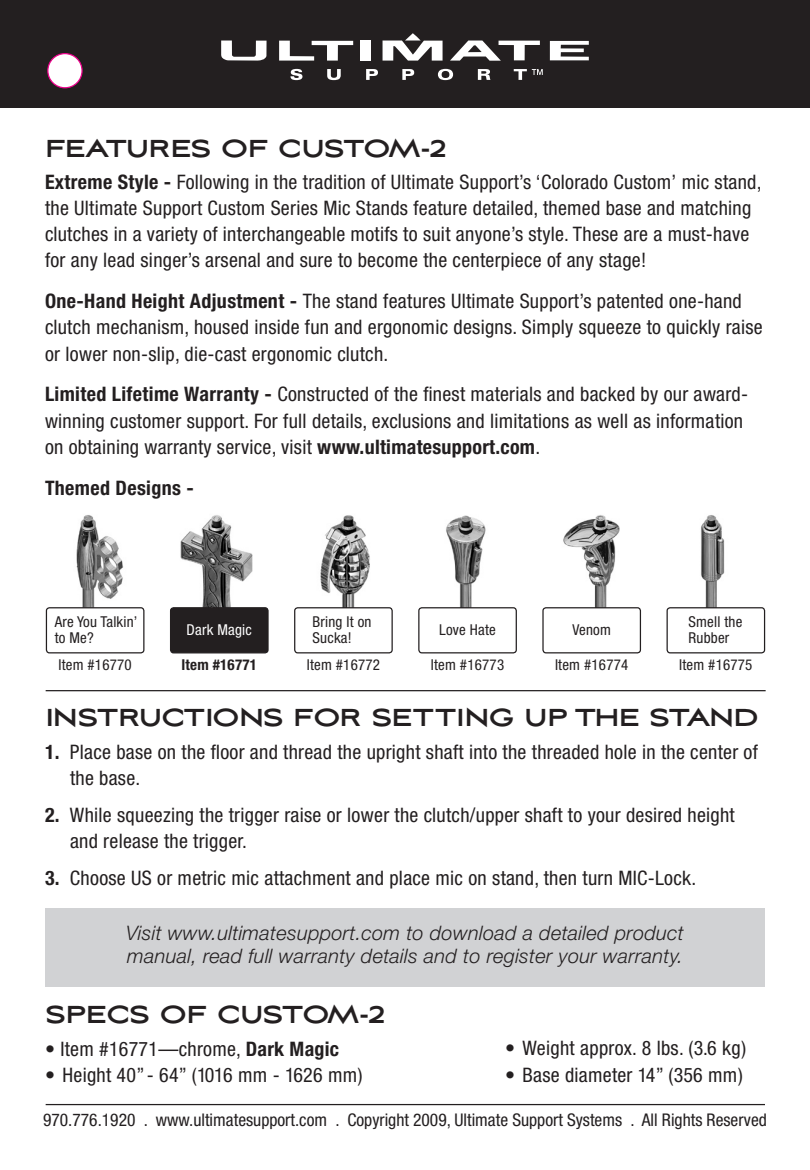
<style>
.page{position:relative;width:810px;height:1170px;background:#fff}
.page>*{position:absolute;margin:0;border:0;box-sizing:border-box;transform-origin:0 0}
.genral{font:700 30.5px "Aviano Sans";letter-spacing:-.03em;color:#231f20}
.genral-2{font:condensed 20px/26.2px "Helvetica Neue";letter-spacing:.015em;color:#231f20}
.genral-3{font:italic 300 20px/23px "Helvetica Neue";letter-spacing:.015em;color:#231f20}
.genral-4{font:700 condensed 20px "Helvetica Neue";letter-spacing:.02em;color:#231f20}
.t1{font:condensed 17.5px "Helvetica Neue";color:#231f20}
.t2{font:condensed 15px "Helvetica Neue";letter-spacing:.015em;color:#231f20}
.t3{font:700 condensed 15px "Helvetica Neue";letter-spacing:.015em;color:#231f20}
.t4{font:condensed 15px "Helvetica Neue";letter-spacing:.015em;color:#fff}
.s1{font-weight:700}
</style>
<div class="page">
<img style="left:701px;top:515px;width:24px;height:92px">
<img style="left:563px;top:515px;width:57px;height:92px">
<img style="left:446px;top:515px;width:40px;height:92px">
<img style="left:320px;top:515px;width:50px;height:92px">
<img style="left:180px;top:515px;width:73px;height:92px">
<img style="left:76px;top:515px;width:48px;height:92px">
<div style="left:0;top:0;width:810px;height:108px;background:#231f20"></div>
<svg style="left:221px;top:41px;width:46px;height:20px"></svg>
<div style="left:360px;top:41px;width:11px;height:20px;background:#fff"></div>
<svg style="left:383px;top:33px;width:60px;height:28px"></svg>
<svg style="left:279px;top:41px;width:74px;height:20px"></svg>
<svg style="left:550px;top:41px;width:39px;height:19px"></svg>
<svg style="left:450px;top:41px;width:90px;height:20px"></svg>
<svg style="left:291px;top:69px;width:11px;height:11px"></svg>
<svg style="left:327px;top:69px;width:14px;height:11px"></svg>
<svg style="left:366px;top:69px;width:12px;height:11px"></svg>
<svg style="left:402px;top:69px;width:12px;height:11px"></svg>
<svg style="left:438px;top:69px;width:15px;height:11px"></svg>
<svg style="left:478px;top:69px;width:12px;height:11px"></svg>
<svg style="left:514px;top:69px;width:29px;height:11px"></svg>
<hr style="left:46px;top:1104px;width:719px;height:1px;background:#231f20">
<div style="left:46px;top:607px;width:98px;height:46px;border:1px solid #231f20;border-radius:3px"></div>
<div style="left:418px;top:607px;width:99px;height:46px;border:1px solid #231f20;border-radius:3px"></div>
<div style="left:171px;top:608px;width:97px;height:45px;background:#231f20;border-radius:3px"></div>
<div style="left:170px;top:607px;width:99px;height:46px;border:1px solid #231f20;border-radius:3px"></div>
<div style="left:542px;top:607px;width:99px;height:46px;border:1px solid #231f20;border-radius:3px"></div>
<div style="left:294px;top:607px;width:99px;height:46px;border:1px solid #231f20;border-radius:3px"></div>
<div style="left:667px;top:607px;width:98px;height:46px;border:1px solid #231f20;border-radius:3px"></div>
<div style="left:45px;top:908px;width:720px;height:79px;background:#d1d2d4"></div>
<hr style="left:46px;top:690px;width:720px;height:1px;background:#231f20">
<div style="left:48px;top:54px;width:34px;height:34px;background:#fff;border-radius:50%"></div>
<div style="left:47px;top:53px;width:36px;height:35px;border:1px solid #ed028c;border-radius:50%"></div>
<p class="genral" style="left:45px;top:130px;width:403px">FEATURES OF CUSTOM-2</p>
<p class="genral-2" style="left:45px;top:168px;width:718px"><span class="s1">Extreme Style -</span> Following in the tradition of Ultimate Support’s ‘Colorado Custom’ mic stand, the Ultimate Support Custom Series Mic Stands feature detailed, themed base and matching clutches in a variety of interchangeable motifs to suit anyone’s style. These are a must-have for any lead singer’s arsenal and sure to become the centerpiece of any stage!</p>
<p class="genral-2" style="left:45px;top:288px;width:719px"><span class="s1">One-Hand Height Adjustment -</span> The stand features Ultimate Support’s patented one-hand clutch mechanism, housed inside fun and ergonomic designs. Simply squeeze to quickly raise or lower non-slip, die-cast ergonomic clutch.</p>
<p class="genral-2" style="left:45px;top:381px;width:705px"><span class="s1">Limited Lifetime Warranty -</span> Constructed of the finest materials and backed by our award&shy;winning customer support. For full details, exclusions and limitations as well as information on obtaining warranty service, visit <span class="s1">www.ultimatesupport.com</span>.</p>
<p class="genral-4" style="left:45px;top:476px;width:150px">Themed Designs -</p>
<p class="t2" style="left:55px;top:613px;width:84px">Are You Talkin’</p>
<p class="t2" style="left:55px;top:629px;width:41px">to Me?</p>
<p class="t4" style="left:187px;top:621px;width:67px">Dark Magic</p>
<p class="t2" style="left:313px;top:613px;width:61px">Bring It on</p>
<p class="t2" style="left:313px;top:629px;width:41px">Sucka!</p>
<p class="t2" style="left:439px;top:621px;width:58px">Love Hate</p>
<p class="t2" style="left:572px;top:621px;width:40px">Venom</p>
<p class="t2" style="left:689px;top:613px;width:55px">Smell the</p>
<p class="t2" style="left:689px;top:629px;width:42px">Rubber</p>
<p class="t2" style="left:58px;top:656px;width:75px">Item #16770</p>
<p class="t3" style="left:182px;top:655px;width:77px">Item #16771</p>
<p class="t2" style="left:307px;top:656px;width:75px">Item #16772</p>
<p class="t2" style="left:431px;top:656px;width:75px">Item #16773</p>
<p class="t2" style="left:555px;top:656px;width:75px">Item #16774</p>
<p class="t2" style="left:679px;top:656px;width:75px">Item #16775</p>
<p class="genral" style="left:45px;top:699px;width:715px">INSTRUCTIONS FOR SETTING UP THE STAND</p>
<p class="genral-2" style="left:70px;top:739px;width:689px;text-indent:-25px"><span class="s1">1.</span> Place base on the floor and thread the upright shaft into the threaded hole in the center of the base.</p>
<p class="genral-2" style="left:70px;top:802px;width:666px;text-indent:-25px"><span class="s1">2.</span> While squeezing the trigger raise or lower the clutch/upper shaft to your desired height and release the trigger.</p>
<p class="genral-2" style="left:45px;top:865px;width:653px"><span class="s1">3.</span> Choose US or metric mic attachment and place mic on stand, then turn MIC-Lock.</p>
<p class="genral-3" style="left:126px;top:921px;width:559px">Visit www.ultimatesupport.com to download a detailed product manual, read full warranty details and to register your warranty.</p>
<p class="genral" style="left:46px;top:996px;width:341px">SPECS OF CUSTOM-2</p>
<p class="genral-2" style="left:45px;top:1036px;width:296px">• Item #16771—chrome, <span class="s1">Dark Magic</span></p>
<p class="genral-2" style="left:45px;top:1062px;width:319px">• Height 40” - 64” (1016 mm - 1626 mm)</p>
<p class="genral-2" style="left:505px;top:1035px;width:243px">• Weight approx. 8 lbs. (3.6 kg)</p>
<p class="genral-2" style="left:505px;top:1061px;width:239px">• Base diameter 14” (356 mm)</p>
<p class="t1" style="left:43px;top:1110px;width:725px">970.776.1920 . www.ultimatesupport.com . Copyright 2009, Ultimate Support Systems . All Rights Reserved</p>
</div>
